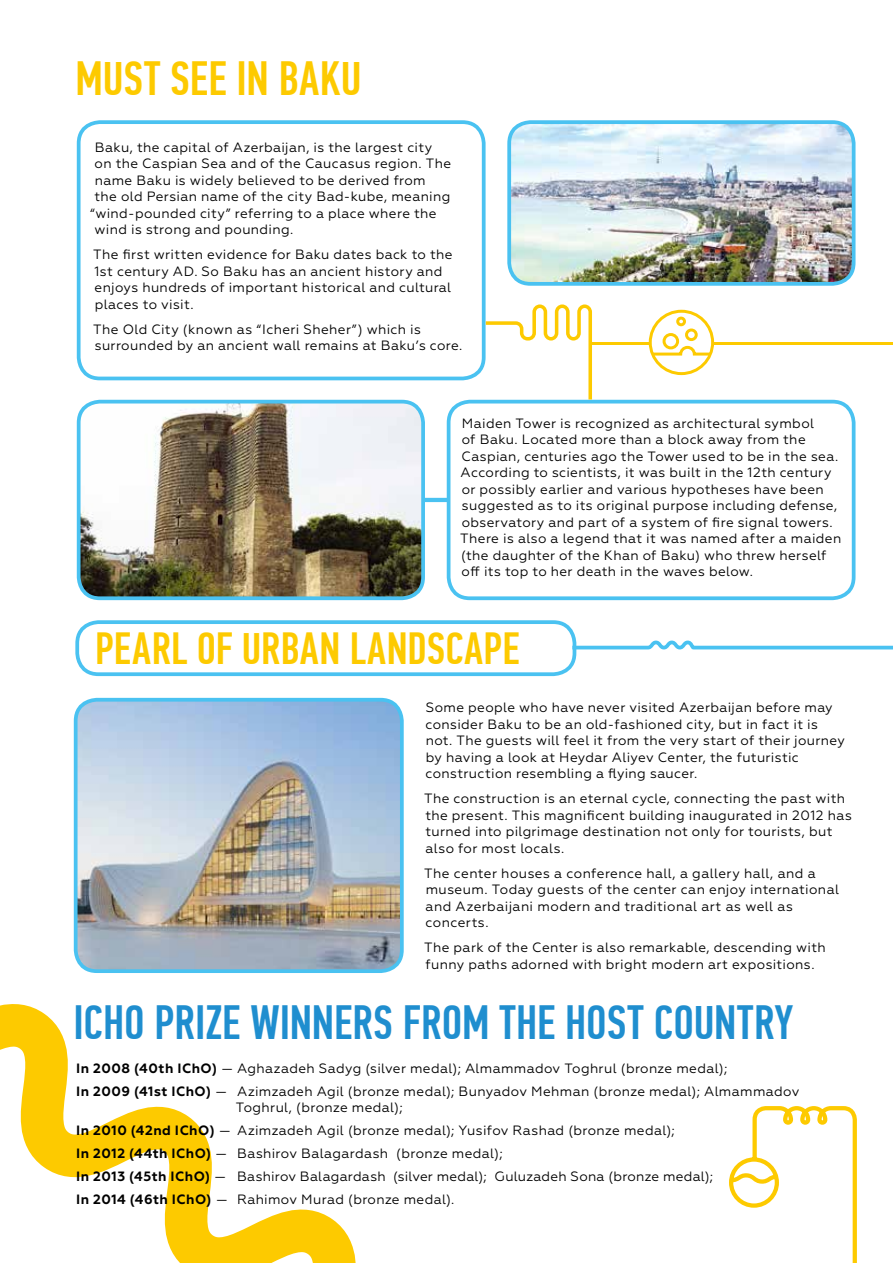
<style>
.page{position:relative;width:893px;height:1263px;background:#fff}
.page>*{position:absolute;margin:0;border:0;box-sizing:border-box;transform-origin:0 0}
.t1{font:500 48px "PF Din Text Comp Pro";color:#1f8ecf}
.t2{font:500 48px "PF Din Text Comp Pro";color:#fdca00}
.t3{font:500 45px "PF Din Text Comp Pro";letter-spacing:.005em;color:#fdca00}
.t4{font:13.5px/16.5px "Geometria";letter-spacing:.025em;color:#000}
.s1{font-weight:700}
</style>
<div class="page">
<div style="left:77px;top:120px;width:409px;height:260px;border:4px solid #4ac2f1;border-radius:21px"></div>
<img style="left:512px;top:123px;width:342px;height:158px">
<div style="left:507px;top:120px;width:348px;height:166px;border:4px solid #4ac2f1;border-radius:21px"></div>
<div style="left:447px;top:400px;width:408px;height:200px;border:4px solid #4ac2f1;border-radius:21px"></div>
<div style="left:75px;top:620px;width:501px;height:56px;border:4px solid #4ac2f1;border-radius:21px"></div>
<img style="left:79px;top:402px;width:343px;height:196px">
<div style="left:77px;top:400px;width:348px;height:200px;border:4px solid #4ac2f1;border-radius:21px"></div>
<svg style="left:571px;top:639px;width:322px;height:12px"></svg>
<svg style="left:0;top:869px;width:356px;height:394px"></svg>
<hr style="left:423px;top:498px;width:25px;height:4px;background:#4ac2f1">
<img style="left:76px;top:701px;width:323px;height:270px">
<div style="left:74px;top:698px;width:330px;height:275px;border:4px solid #4ac2f1;border-radius:21px"></div>
<svg style="left:486px;top:304px;width:106px;height:95px"></svg>
<hr style="left:591px;top:342px;width:59px;height:3px;background:#fdca00">
<hr style="left:713px;top:342px;width:180px;height:3px;background:#fdca00">
<div style="left:649px;top:310px;width:65px;height:65px;border:3px solid #fdca00;border-radius:50%"></div>
<svg style="left:649px;top:315px;width:64px;height:42px"></svg>
<svg style="left:729px;top:1106px;width:128px;height:157px"></svg>
<h1 class="t2" style="left:75px;top:50px;width:288px">MUST SEE IN BAKU</h1>
<p class="t4" style="left:95px;top:139px;width:339px">Baku, the capital of Azerbaijan, is the largest city</p>
<p class="t4" style="left:95px;top:155px;width:358px">on the Caspian Sea and of the Caucasus region. The</p>
<p class="t4" style="left:95px;top:172px;width:332px">name Baku is widely believed to be derived from</p>
<p class="t4" style="left:94px;top:188px;width:357px">the old Persian name of the city Bad-kube, meaning</p>
<p class="t4" style="left:90px;top:205px;width:348px">“wind-pounded city” referring to a place where the</p>
<p class="t4" style="left:95px;top:221px;width:200px">wind is strong and pounding.</p>
<p class="t4" style="left:93px;top:246px;width:361px">The first written evidence for Baku dates back to the 1st century AD. So Baku has an ancient history and enjoys hundreds of important historical and cultural places to visit.</p>
<p class="t4" style="left:93px;top:321px;width:371px">The Old City (known as “Icheri Sheher”) which is surrounded by an ancient wall remains at Baku’s core.</p>
<p class="t4" style="left:460px;top:415px;width:383px">Maiden Tower is recognized as architectural symbol<br>of Baku. Located more than a block away from the Caspian, centuries ago the Tower used to be in the sea.<br>According to scientists, it was built in the 12th century or possibly earlier and various hypotheses have been suggested as to its original purpose including defense, observatory and part of a system of fire signal towers.<br>There is also a legend that it was named after a maiden (the daughter of the Khan of Baku) who threw herself off its top to her death in the waves below.</p>
<h2 class="t3" style="left:95px;top:622px;width:426px">PEARL OF URBAN LANDSCAPE</h2>
<p class="t4" style="left:425px;top:699px;width:421px">Some people who have never visited Azerbaijan before may consider Baku to be an old-fashioned city, but in fact it is not. The guests will feel it from the very start of their journey by having a look at Heydar Aliyev Center, the futuristic construction resembling a flying saucer.</p>
<p class="t4" style="left:424px;top:790px;width:429px">The construction is an eternal cycle, connecting the past with the present. This magnificent building inaugurated in 2012 has turned into pilgrimage destination not only for tourists, but also for most locals.</p>
<p class="t4" style="left:424px;top:865px;width:416px">The center houses a conference hall, a gallery hall, and a museum. Today guests of the center can enjoy international and Azerbaijani modern and traditional art as well as concerts.</p>
<p class="t4" style="left:424px;top:939px;width:403px">The park of the Center is also remarkable, descending with funny paths adorned with bright modern art expositions.</p>
<h1 class="t1" style="left:74px;top:995px;width:721px">ICHO PRIZE WINNERS FROM THE HOST COUNTRY</h1>
<p class="t4" style="left:76px;top:1056px;width:725px;line-height:23px"><span class="s1">In 2008 (40th IChO)</span> — Aghazadeh Sadyg (silver medal); Almammadov Toghrul (bronze medal);<br><span class="s1">In 2009 (41st IChO)</span> — Azimzadeh Agil (bronze medal); Bunyadov Mehman (bronze medal); Almammadov</p>
<p class="t4" style="left:76px;top:1096px;width:638px;line-height:23px;text-indent:160px">Toghrul, (bronze medal);<br><span class="s1">In 2010 (42nd IChO)</span> — Azimzadeh Agil (bronze medal); Yusifov Rashad (bronze medal);<br><span class="s1">In 2012 (44th IChO)</span> — Bashirov Balagardash (bronze medal);<br><span class="s1">In 2013 (45th IChO)</span> — Bashirov Balagardash (silver medal); Guluzadeh Sona (bronze medal); <span class="s1">In 2014 (46th IChO)</span> — Rahimov Murad (bronze medal).</p>
</div>
